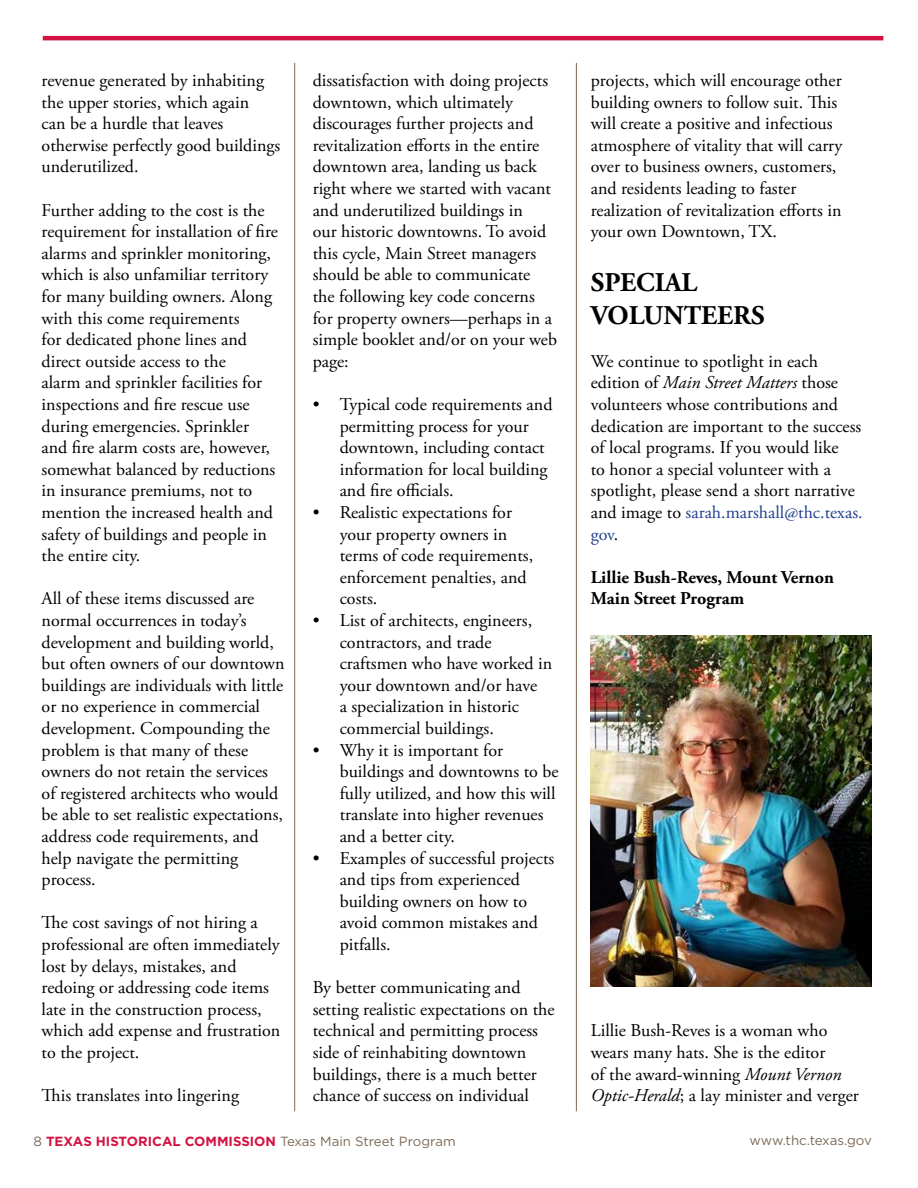
<style>
.page{position:relative;width:918px;height:1188px;background:#fff}
.page>*{position:absolute;margin:0;border:0;box-sizing:border-box;transform-origin:0 0}
.t1{font:700 27px/32.4px "Adobe Garamond Pro";color:#000}
.t2{font:18px/21.6px "Adobe Garamond Pro";color:#000}
.t3{font:700 18px/21.6px "Adobe Garamond Pro";color:#000}
.t4{font:700 13.35px "Gotham";color:#d21242}
.t5{font:13.35px "Gotham";color:#7c6a55}
.s1{font-weight:400;font-size:13.5px;color:#7c6a55}
.s2{font-weight:400;color:#7c6a55}
.s3{font-style:italic}
.s4{color:#25408f}
</style>
<div class="page">
<hr style="left:43px;top:36px;width:840px;height:4px;background:#d21242">
<hr style="left:294px;top:63px;width:1px;height:1048px;background:#7c6a55">
<hr style="left:576px;top:63px;width:1px;height:1048px;background:#7c6a55">
<img style="left:591px;top:636px;width:281px;height:350px">
<p class="t2" style="left:42px;top:70px;width:240px">revenue generated by inhabiting the upper stories, which again<br>can be a hurdle that leaves otherwise perfectly good buildings underutilized.</p>
<p class="t2" style="left:42px;top:200px;width:238px">Further adding to the cost is the requirement for installation of fire alarms and sprinkler monitoring, which is also unfamiliar territory for many building owners. Along with this come requirements<br>for dedicated phone lines and direct outside access to the<br>alarm and sprinkler facilities for inspections and fire rescue use during emergencies. Sprinkler and fire alarm costs are, however, somewhat balanced by reductions in insurance premiums, not to mention the increased health and safety of buildings and people in the entire city.</p>
<p class="t2" style="left:42px;top:589px;width:245px">All of these items discussed are normal occurrences in today’s development and building world, but often owners of our downtown buildings are individuals with little or no experience in commercial development. Compounding the problem is that many of these owners do not retain the services of registered architects who would be able to set realistic expectations, address code requirements, and help navigate the permitting process.</p>
<p class="t2" style="left:42px;top:913px;width:240px">The cost savings of not hiring a professional are often immediately lost by delays, mistakes, and redoing or addressing code items late in the construction process, which add expense and frustration to the project.</p>
<p class="t2" style="left:42px;top:1085px;width:199px">This translates into lingering</p>
<p class="t4" style="left:33px;top:1132px;width:424px"><span class="s1">8</span> TEXAS HISTORICAL COMMISSION <span class="s2">Texas Main Street Program</span></p>
<p class="t5" style="left:750px;top:1131px;width:124px">www.thc.texas.gov</p>
<p class="t2" style="left:313px;top:70px;width:246px">dissatisfaction with doing projects downtown, which ultimately discourages further projects and revitalization efforts in the entire downtown area, landing us back right where we started with vacant and underutilized buildings in<br>our historic downtowns. To avoid this cycle, Main Street managers should be able to communicate<br>the following key code concerns for property owners—perhaps in a simple booklet and/or on your web page:</p>
<p class="t2" style="left:340px;top:394px;width:214px;text-indent:-27px">• Typical code requirements and permitting process for your downtown, including contact information for local building and fire officials.</p>
<p class="t2" style="left:340px;top:502px;width:195px;text-indent:-27px">• Realistic expectations for your property owners in terms of code requirements, enforcement penalties, and costs.</p>
<p class="t2" style="left:340px;top:610px;width:214px;text-indent:-27px">• List of architects, engineers, contractors, and trade craftsmen who have worked in your downtown and/or have<br>a specialization in historic commercial buildings.</p>
<p class="t2" style="left:340px;top:740px;width:220px;text-indent:-27px">• Why it is important for buildings and downtowns to be fully utilized, and how this will translate into higher revenues and a better city.</p>
<p class="t2" style="left:340px;top:848px;width:216px;text-indent:-27px">• Examples of successful projects and tips from experienced building owners on how to avoid common mistakes and pitfalls.</p>
<p class="t2" style="left:313px;top:977px;width:243px">By better communicating and setting realistic expectations on the technical and permitting process side of reinhabiting downtown buildings, there is a much better chance of success on individual</p>
<p class="t2" style="left:591px;top:70px;width:253px">projects, which will encourage other building owners to follow suit. This will create a positive and infectious atmosphere of vitality that will carry over to business owners, customers, and residents leading to faster realization of revitalization efforts in your own Downtown, TX.</p>
<h1 class="t1" style="left:591px;top:267px;width:175px">SPECIAL<br>VOLUNTEERS</h1>
<p class="t2" style="left:591px;top:351px;width:273px">We continue to spotlight in each edition of <span class="s3">Main Street Matters</span> those volunteers whose contributions and dedication are important to the success of local programs. If you would like<br>to honor a special volunteer with a spotlight, please send a short narrative and image to <span class="s4">sarah.marshall@thc.texas. gov</span>.</p>
<p class="t3" style="left:591px;top:567px;width:245px">Lillie Bush-Reves, Mount Vernon<br>Main Street Program</p>
<p class="t2" style="left:591px;top:1021px;width:270px">Lillie Bush-Reves is a woman who wears many hats. She is the editor<br>of the award-winning <span class="s3">Mount Vernon Optic-Herald</span>; a lay minister and verger</p>
</div>
